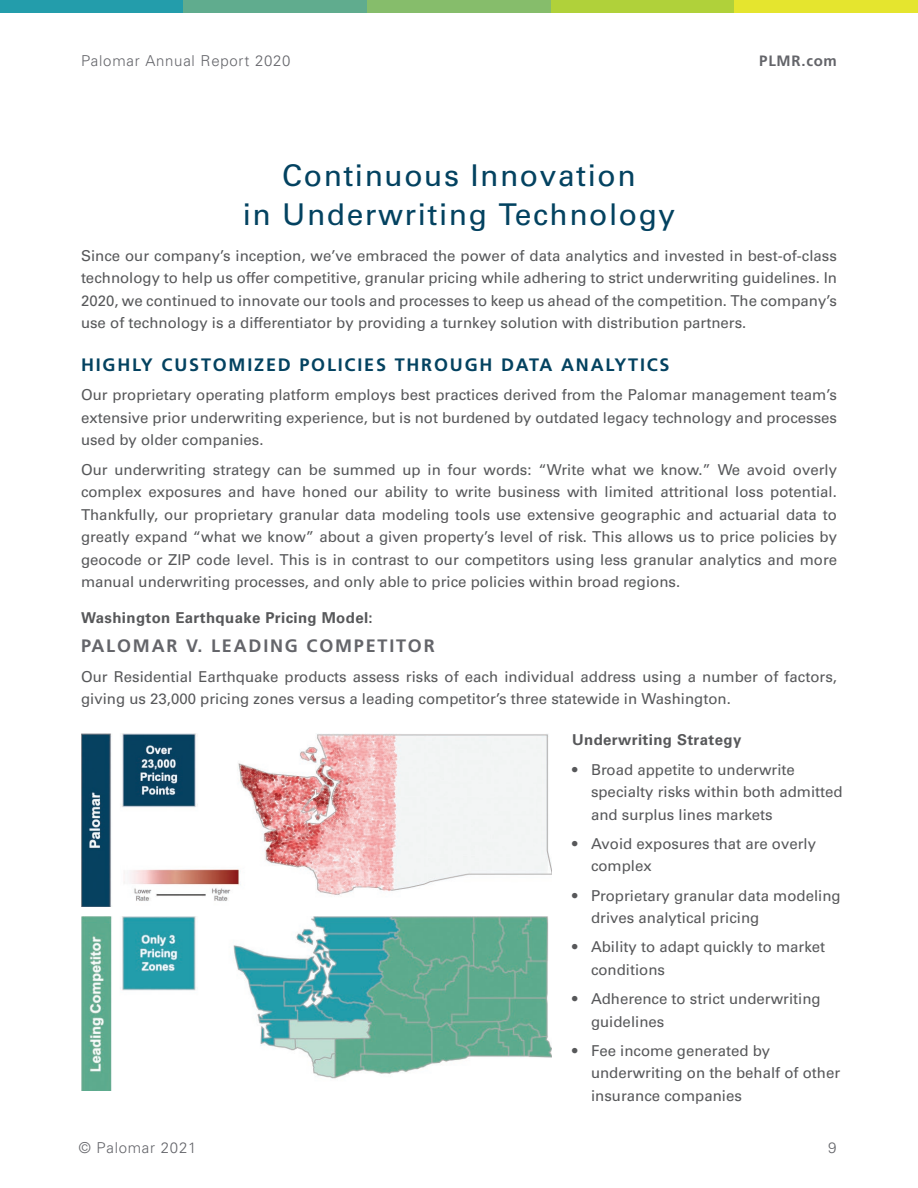
<style>
.page{position:relative;width:918px;height:1188px;background:#fff}
.page>*{position:absolute;margin:0;border:0;box-sizing:border-box;transform-origin:0 0}
.t1{font:30px/39px "Univers LT 55 Rm";letter-spacing:.05em;color:#034260;text-align:center}
.t2{font:700 18px "Frutiger";letter-spacing:.1em;color:#034260}
.t3{font:700 18px "Frutiger";letter-spacing:.1em;color:#64656a}
.t4{font:15px/22.5px "Univers LT 55 Rm";color:#57585a}
.t5{font:15px "Univers LT 65 Bd";letter-spacing:.025em;color:#57585a}
.t6{font:15px "Univers LT 45 Lt";letter-spacing:.05em;color:#64656a}
.t7{font:700 15px "Frutiger";letter-spacing:.05em;color:#64656a}
</style>
<div class="page">
<div style="left:0;top:0;width:184px;height:13px;background:#239dab"></div>
<div style="left:367px;top:0;width:184px;height:13px;background:#86bd6b"></div>
<div style="left:184px;top:0;width:183px;height:13px;background:#60ac8e"></div>
<div style="left:551px;top:0;width:183px;height:13px;background:#b0d13a"></div>
<div style="left:734px;top:0;width:184px;height:13px;background:#e5e52e"></div>
<img style="left:81px;top:733px;width:471px;height:174px">
<img style="left:81px;top:917px;width:471px;height:173px">
<p class="t6" style="left:81px;top:52px;width:211px">Palomar Annual Report 2020</p>
<p class="t7" style="left:759px;top:52px;width:79px">PLMR.com</p>
<h1 class="t1" style="left:243px;top:156px;width:434px">Continuous Innovation<br>in Underwriting Technology</h1>
<p class="t4" style="left:81px;top:245px;width:758px;text-align:justify">Since our company’s inception, we’ve embraced the power of data analytics and invested in best-of-class technology to help us offer competitive, granular pricing while adhering to strict underwriting guidelines. In 2020, we continued to innovate our tools and processes to keep us ahead of the competition. The company’s use of technology is a differentiator by providing a turnkey solution with distribution partners.</p>
<p class="t2" style="left:81px;top:354px;width:590px">HIGHLY CUSTOMIZED POLICIES THROUGH DATA ANALYTICS</p>
<p class="t4" style="left:81px;top:384px;width:758px;text-align:justify">Our proprietary operating platform employs best practices derived from the Palomar management team’s extensive prior underwriting experience, but is not burdened by outdated legacy technology and processes used by older companies.</p>
<p class="t4" style="left:81px;top:458px;width:758px;text-align:justify">Our underwriting strategy can be summed up in four words: “Write what we know.” We avoid overly complex exposures and have honed our ability to write business with limited attritional loss potential.<br>Thankfully, our proprietary granular data modeling tools use extensive geographic and actuarial data to greatly expand “what we know” about a given property’s level of risk. This allows us to price policies by geocode or ZIP code level. This is in contrast to our competitors using less granular analytics and more manual underwriting processes, and only able to price policies within broad regions.</p>
<p class="t5" style="left:81px;top:609px;width:293px">Washington Earthquake Pricing Model:</p>
<p class="t3" style="left:81px;top:636px;width:355px">PALOMAR V. LEADING COMPETITOR</p>
<p class="t4" style="left:81px;top:665px;width:758px">Our Residential Earthquake products assess risks of each individual address using a number of factors, giving us 23,000 pricing zones versus a leading competitor’s three statewide in Washington.</p>
<p class="t5" style="left:572px;top:731px;width:171px">Underwriting Strategy</p>
<p class="t4" style="left:591px;top:758px;width:253px;text-indent:-19px">• Broad appetite to underwrite specialty risks within both admitted and surplus lines markets</p>
<p class="t4" style="left:591px;top:832px;width:227px;text-indent:-19px">• Avoid exposures that are overly complex</p>
<p class="t4" style="left:591px;top:884px;width:251px;text-indent:-19px">• Proprietary granular data modeling drives analytical pricing</p>
<p class="t4" style="left:591px;top:936px;width:236px;text-indent:-19px">• Ability to adapt quickly to market conditions</p>
<p class="t4" style="left:591px;top:988px;width:231px;text-indent:-19px">• Adherence to strict underwriting guidelines</p>
<p class="t4" style="left:591px;top:1039px;width:251px;text-indent:-19px">• Fee income generated by underwriting on the behalf of other insurance companies</p>
<p class="t6" style="left:79px;top:1139px;width:119px">© Palomar 2021</p>
<p class="t6" style="left:828px;top:1139px;width:10px">9</p>
</div>
